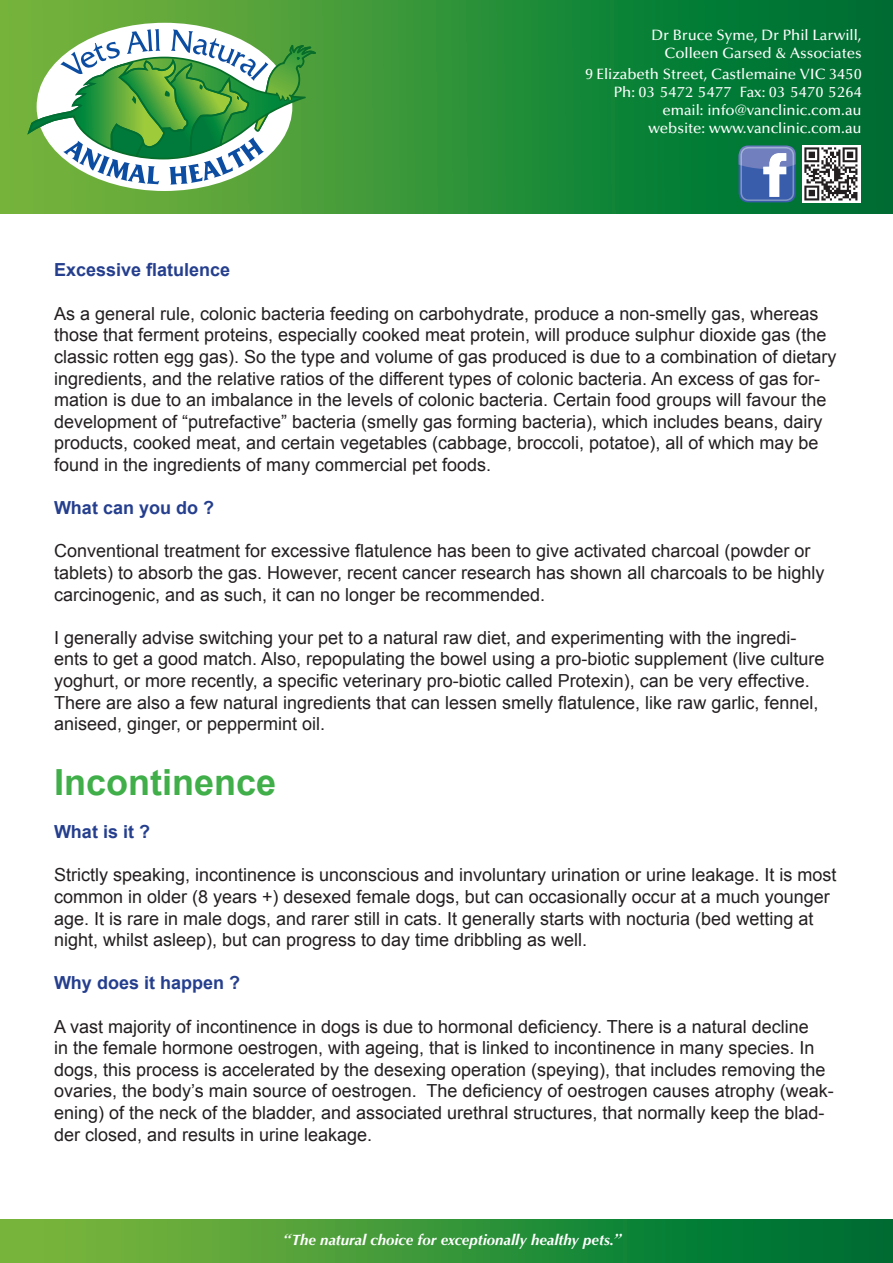
<style>
.page{position:relative;width:893px;height:1263px;background:#fff}
.page>*{position:absolute;margin:0;border:0;box-sizing:border-box;transform-origin:0 0}
.Header_Title{font:700 36px "Arial";color:#40ae49}
.t1{font:18px/21.6px "Arial";color:#231f20}
.Sub_header{font:700 18px "Arial";color:#253f8e}
.t2{font:500 15px/18px "Optima LT Std";color:#fff;text-align:right}
.t3{font:italic 700 15px "Optima LT Std";color:#fff}
.s1{font-family:"Times"}
</style>
<div class="page">
<svg style="left:1px;top:1px;width:892px;height:212px;background:#278c39"></svg>
<div style="left:1px;top:1219px;width:892px;height:44px;background:linear-gradient(to right,#82bb3d,#006d34)"></div>
<svg style="left:27px;top:29px;width:289px;height:156px"></svg>
<img style="left:802px;top:146px;width:58px;height:56px">
<svg style="left:739px;top:146px;width:57px;height:56px"></svg>
<p class="t2" style="left:651px;top:26px;width:212px">Dr Bruce Syme, Dr Phil Larwill,<br>Colleen Garsed &amp; Associates</p>
<p class="t2" style="left:585px;top:65px;width:278px">9 Elizabeth Street, Castlemaine VIC 3450<br>Ph: 03 5472 5477 Fax: 03 5470 5264 email: info@vanclinic.com.au<br>website: www.vanclinic.com.au</p>
<p class="Sub_header" style="left:54px;top:258px;width:178px">Excessive flatulence</p>
<p class="t1" style="left:54px;top:303px;width:784px">As a general rule, colonic bacteria feeding on carbohydrate, produce a non-smelly gas, whereas those that ferment proteins, especially cooked meat protein, will produce sulphur dioxide gas (the classic rotten egg gas). So the type and volume of gas produced is due to a combination of dietary ingredients, and the relative ratios of the different types of colonic bacteria. An excess of gas for&shy;mation is due to an imbalance in the levels of colonic bacteria. Certain food groups will favour the development of “putrefactive” bacteria (smelly gas forming bacteria), which includes beans, dairy products, cooked meat, and certain vegetables (cabbage, broccoli, potatoe), all of which may be found in the ingredients of many commercial pet foods.</p>
<p class="Sub_header" style="left:54px;top:496px;width:162px">What can you do ?</p>
<p class="t1" style="left:54px;top:540px;width:772px">Conventional treatment for excessive flatulence has been to give activated charcoal (powder or tablets) to absorb the gas. However, recent cancer research has shown all charcoals to be highly carcinogenic, and as such, it can no longer be recommended.</p>
<p class="t1" style="left:54px;top:627px;width:772px">I generally advise switching your pet to a natural raw diet, and experimenting with the ingredi&shy;ents to get a good match. Also, repopulating the bowel using a pro-biotic supplement (live culture yoghurt, or more recently, a specific veterinary pro-biotic called Protexin), can be very effective.<br>There are also a few natural ingredients that can lessen smelly flatulence, like raw garlic, fennel, aniseed, ginger, or peppermint oil.</p>
<p class="Header_Title" style="left:54px;top:758px;width:224px">Incontinence</p>
<p class="Sub_header" style="left:54px;top:820px;width:98px">What is it ?</p>
<p class="t1" style="left:54px;top:864px;width:784px">Strictly speaking, incontinence is unconscious and involuntary urination or urine leakage. It is most common in older (8 years +) desexed female dogs, but can occasionally occur at a much younger age. It is rare in male dogs, and rarer still in cats. It generally starts with nocturia (bed wetting at night, whilst asleep), but can progress to day time dribbling as well.</p>
<p class="Sub_header" style="left:54px;top:971px;width:188px">Why does it happen ?</p>
<p class="t1" style="left:54px;top:1016px;width:781px">A vast majority of incontinence in dogs is due to hormonal deficiency. There is a natural decline<br>in the female hormone oestrogen, with ageing, that is linked to incontinence in many species. In dogs, this process is accelerated by the desexing operation (speying), that includes removing the ovaries, the body’s main source of oestrogen. The deficiency of oestrogen causes atrophy (weak&shy;ening) of the neck of the bladder, and associated urethral structures, that normally keep the blad&shy;der closed, and results in urine leakage.</p>
<p class="t3" style="left:284px;top:1231px;width:339px"><span class="s1">“</span>The natural choice for exceptionally healthy pets.<span class="s1">”</span></p>
</div>
